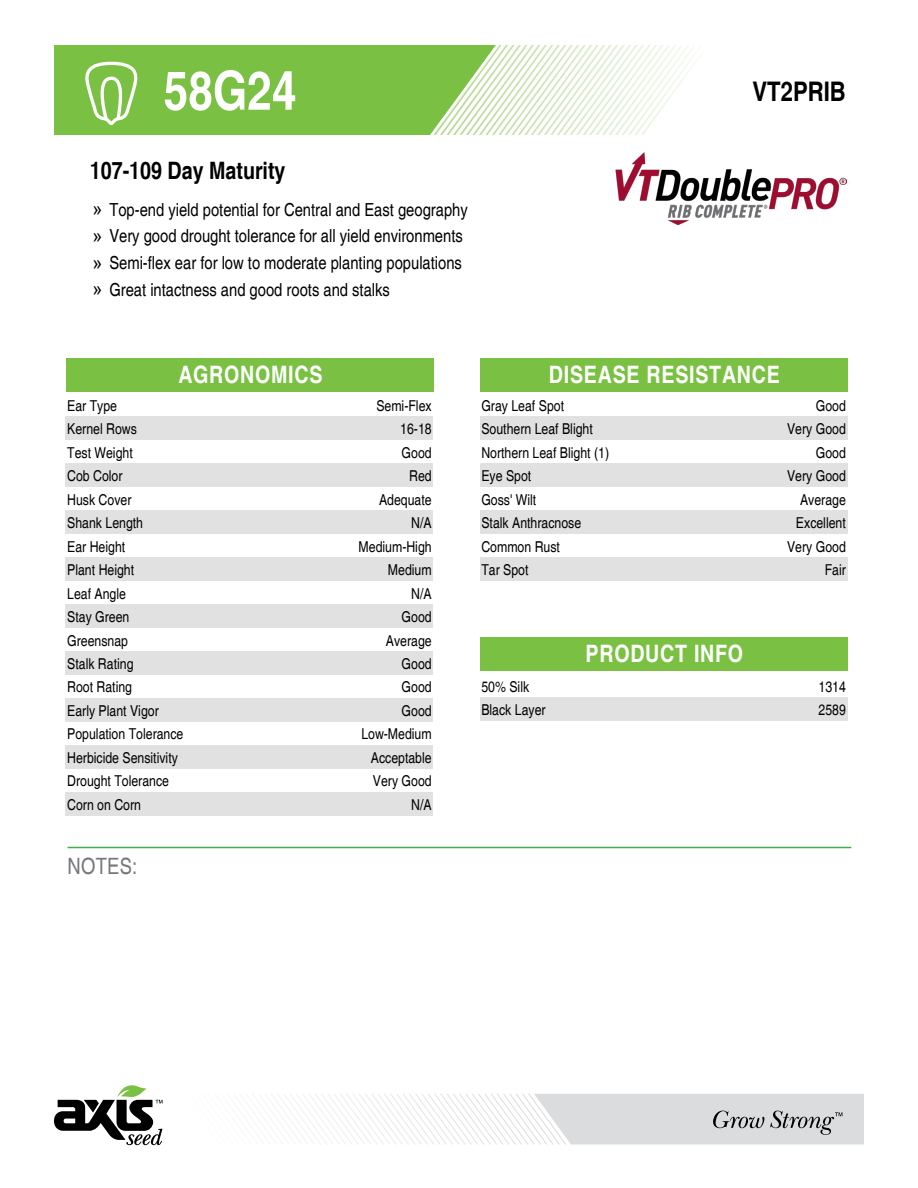
<style>
.page{position:relative;width:918px;height:1188px;background:#fff}
.page>*{position:absolute;margin:0;border:0;box-sizing:border-box;transform-origin:0 0}
.t1{font:700 54px "Helvetica Narrow";color:#fff}
.t2{font:700 27px "Helvetica Narrow";color:#000}
.t3{font:700 condensed 24px "Helvetica";letter-spacing:.03em;color:#fff}
.t4{font:700 24px "Helvetica Narrow";color:#000}
.t5{font:condensed 22.5px "Helvetica";letter-spacing:.01em;color:#77787b}
.t6{font:18px/26.7px "Helvetica Narrow";color:#000}
.t7{font:15px "Helvetica Narrow";color:#000}
.s1{font-family:"Arial"}
</style>
<div class="page">
<div style="left:67px;top:358px;width:367px;height:33px;background:#7ac143"></div>
<div style="left:481px;top:358px;width:367px;height:33px;background:#7ac143"></div>
<svg style="left:54px;top:1085px;width:109px;height:60px"></svg>
<div style="left:481px;top:637px;width:367px;height:34px;background:#7ac143"></div>
<svg style="left:261px;top:1094px;width:603px;height:51px"></svg>
<hr style="left:68px;top:847px;width:783px;height:1px;background:#41ad49">
<svg style="left:54px;top:45px;width:637px;height:90px"></svg>
<img style="left:616px;top:153px;width:230px;height:71px">
<div style="left:66px;top:416px;width:367px;height:24px;background:#e1e1e1"></div>
<div style="left:66px;top:463px;width:367px;height:24px;background:#e1e1e1"></div>
<div style="left:66px;top:510px;width:367px;height:24px;background:#e1e1e1"></div>
<div style="left:66px;top:557px;width:367px;height:24px;background:#e1e1e1"></div>
<div style="left:66px;top:604px;width:367px;height:24px;background:#e1e1e1"></div>
<div style="left:66px;top:651px;width:367px;height:24px;background:#e1e1e1"></div>
<div style="left:66px;top:698px;width:367px;height:24px;background:#e1e1e1"></div>
<div style="left:66px;top:745px;width:367px;height:24px;background:#e1e1e1"></div>
<div style="left:66px;top:792px;width:367px;height:24px;background:#e1e1e1"></div>
<div style="left:480px;top:416px;width:367px;height:24px;background:#e1e1e1"></div>
<div style="left:480px;top:463px;width:367px;height:24px;background:#e1e1e1"></div>
<div style="left:480px;top:510px;width:367px;height:24px;background:#e1e1e1"></div>
<div style="left:480px;top:557px;width:367px;height:24px;background:#e1e1e1"></div>
<div style="left:480px;top:697px;width:367px;height:23px;background:#e1e1e1"></div>
<h1 class="t1" style="left:164px;top:58px;width:134px">58G24</h1>
<h2 class="t2" style="left:752px;top:75px;width:95px">VT2PRIB</h2>
<h3 class="t4" style="left:90px;top:156px;width:197px">107-109 Day Maturity</h3>
<p class="t6" style="left:93px;top:196px;width:377px"><span class="s1">»</span> Top-end yield potential for Central and East geography <span class="s1">»</span> Very good drought tolerance for all yield environments <span class="s1">»</span> Semi-flex ear for low to moderate planting populations <span class="s1">»</span> Great intactness and good roots and stalks</p>
<h3 class="t3" style="left:178px;top:360px;width:146px">AGRONOMICS</h3>
<h3 class="t3" style="left:549px;top:360px;width:232px">DISEASE RESISTANCE</h3>
<p class="t7" style="left:67px;top:397px;width:51px">Ear Type</p>
<p class="t7" style="left:376px;top:397px;width:57px">Semi-Flex</p>
<p class="t7" style="left:67px;top:420px;width:71px">Kernel Rows</p>
<p class="t7" style="left:400px;top:420px;width:33px">16-18</p>
<p class="t7" style="left:67px;top:444px;width:67px">Test Weight</p>
<p class="t7" style="left:402px;top:444px;width:32px">Good</p>
<p class="t7" style="left:67px;top:467px;width:57px">Cob Color</p>
<p class="t7" style="left:409px;top:467px;width:24px">Red</p>
<p class="t7" style="left:67px;top:491px;width:66px">Husk Cover</p>
<p class="t7" style="left:379px;top:491px;width:54px">Adequate</p>
<p class="t7" style="left:67px;top:514px;width:77px">Shank Length</p>
<p class="t7" style="left:411px;top:514px;width:22px">N/A</p>
<p class="t7" style="left:67px;top:537px;width:60px">Ear Height</p>
<p class="t7" style="left:359px;top:537px;width:75px">Medium-High</p>
<p class="t7" style="left:67px;top:561px;width:68px">Plant Height</p>
<p class="t7" style="left:388px;top:561px;width:45px">Medium</p>
<p class="t7" style="left:67px;top:584px;width:60px">Leaf Angle</p>
<p class="t7" style="left:411px;top:584px;width:22px">N/A</p>
<p class="t7" style="left:67px;top:608px;width:64px">Stay Green</p>
<p class="t7" style="left:402px;top:608px;width:32px">Good</p>
<p class="t7" style="left:67px;top:631px;width:62px">Greensnap</p>
<p class="t7" style="left:386px;top:631px;width:47px">Average</p>
<p class="t7" style="left:67px;top:655px;width:68px">Stalk Rating</p>
<p class="t7" style="left:402px;top:655px;width:32px">Good</p>
<p class="t7" style="left:67px;top:678px;width:66px">Root Rating</p>
<p class="t7" style="left:402px;top:678px;width:32px">Good</p>
<p class="t7" style="left:67px;top:702px;width:93px">Early Plant Vigor</p>
<p class="t7" style="left:402px;top:702px;width:32px">Good</p>
<p class="t7" style="left:67px;top:725px;width:118px">Population Tolerance</p>
<p class="t7" style="left:361px;top:725px;width:72px">Low-Medium</p>
<p class="t7" style="left:67px;top:749px;width:112px">Herbicide Sensitivity</p>
<p class="t7" style="left:371px;top:749px;width:62px">Acceptable</p>
<p class="t7" style="left:67px;top:772px;width:103px">Drought Tolerance</p>
<p class="t7" style="left:373px;top:772px;width:60px">Very Good</p>
<p class="t7" style="left:67px;top:796px;width:75px">Corn on Corn</p>
<p class="t7" style="left:411px;top:796px;width:22px">N/A</p>
<h3 class="t5" style="left:68px;top:853px;width:71px">NOTES:</h3>
<p class="t7" style="left:481px;top:397px;width:84px">Gray Leaf Spot</p>
<p class="t7" style="left:816px;top:397px;width:32px">Good</p>
<p class="t7" style="left:481px;top:420px;width:113px">Southern Leaf Blight</p>
<p class="t7" style="left:787px;top:420px;width:60px">Very Good</p>
<p class="t7" style="left:481px;top:444px;width:129px">Northern Leaf Blight (1)</p>
<p class="t7" style="left:816px;top:444px;width:32px">Good</p>
<p class="t7" style="left:481px;top:467px;width:51px">Eye Spot</p>
<p class="t7" style="left:787px;top:467px;width:60px">Very Good</p>
<p class="t7" style="left:481px;top:491px;width:56px">Goss' Wilt</p>
<p class="t7" style="left:800px;top:491px;width:47px">Average</p>
<p class="t7" style="left:481px;top:514px;width:101px">Stalk Anthracnose</p>
<p class="t7" style="left:796px;top:514px;width:51px">Excellent</p>
<p class="t7" style="left:481px;top:537px;width:80px">Common Rust</p>
<p class="t7" style="left:787px;top:537px;width:60px">Very Good</p>
<p class="t7" style="left:481px;top:561px;width:49px">Tar Spot</p>
<p class="t7" style="left:825px;top:561px;width:23px">Fair</p>
<h3 class="t3" style="left:586px;top:639px;width:159px">PRODUCT INFO</h3>
<p class="t7" style="left:481px;top:678px;width:49px">50% Silk</p>
<p class="t7" style="left:819px;top:678px;width:29px">1314</p>
<p class="t7" style="left:481px;top:701px;width:66px">Black Layer</p>
<p class="t7" style="left:819px;top:701px;width:29px">2589</p>
</div>
